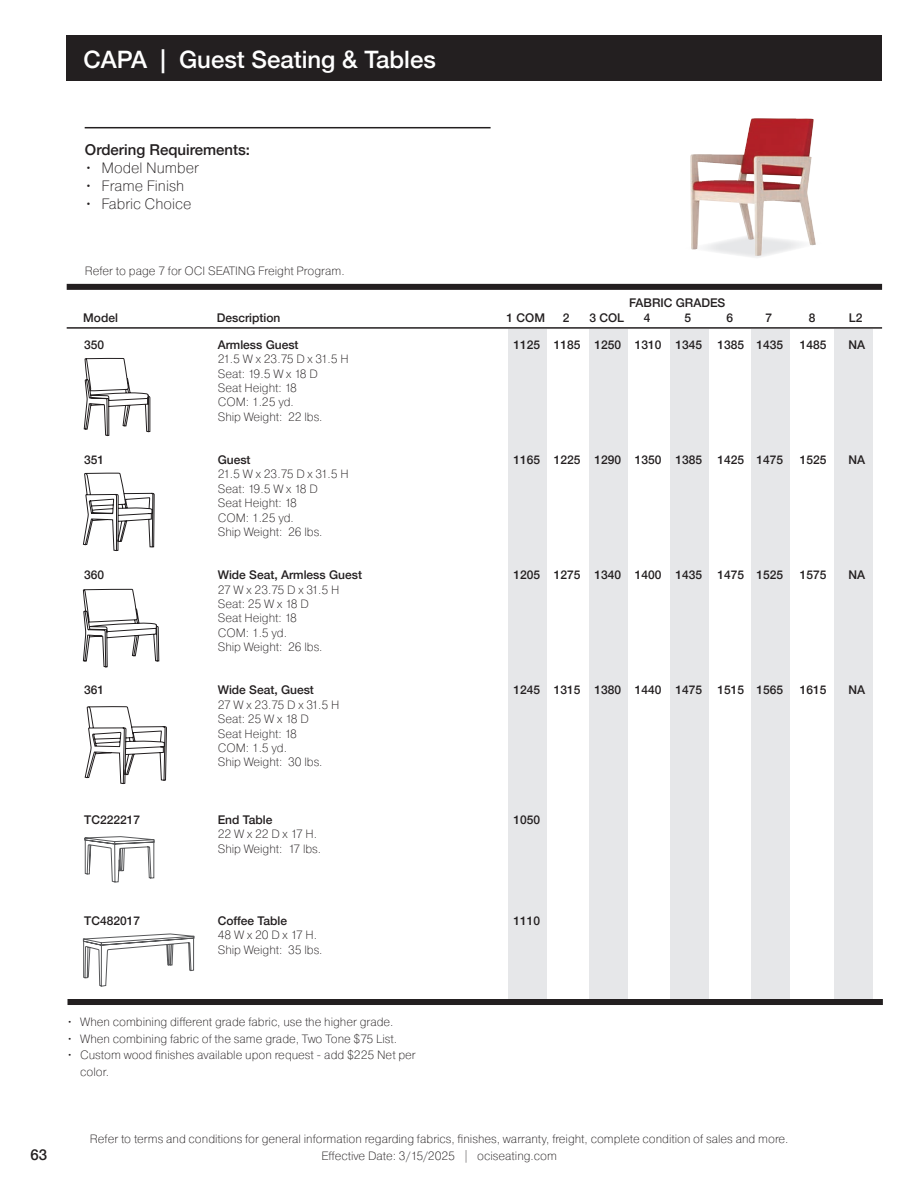
<style>
.page{position:relative;width:918px;height:1188px;background:#fff}
.page>*{position:absolute;margin:0;border:0;box-sizing:border-box;transform-origin:0 0}
.t1{font:500 24px "Helvetica Neue";color:#fff}
.t2{font:200 15px "Pragmatica";color:#231f20}
.t3{font:500 15px "Helvetica Neue";color:#231f20}
.t4{font:200 12px/14.4px "Pragmatica";color:#231f20}
.t5{font:500 12px "Helvetica Neue";color:#231f20}
</style>
<div class="page">
<div style="left:834px;top:329px;width:39px;height:671px;background:#e6e7e9"></div>
<div style="left:508px;top:329px;width:39px;height:671px;background:#e6e7e9"></div>
<div style="left:589px;top:329px;width:39px;height:671px;background:#e6e7e9"></div>
<div style="left:670px;top:329px;width:39px;height:671px;background:#e6e7e9"></div>
<div style="left:751px;top:329px;width:39px;height:671px;background:#e6e7e9"></div>
<div style="left:67px;top:35px;width:815px;height:46px;background:#231f20"></div>
<div style="left:68px;top:999px;width:815px;height:6px;background:#231f20"></div>
<hr style="left:67px;top:327px;width:815px;height:2px;background:#231f20">
<hr style="left:85px;top:127px;width:406px;height:1px;background:#231f20">
<div style="left:67px;top:284px;width:815px;height:6px;background:#231f20"></div>
<img style="left:747px;top:256px;width:16px;height:2px">
<img style="left:690px;top:118px;width:126px;height:138px">
<svg style="left:84px;top:357px;width:66px;height:79px"></svg>
<svg style="left:83px;top:473px;width:72px;height:78px"></svg>
<svg style="left:83px;top:588px;width:76px;height:79px"></svg>
<svg style="left:85px;top:706px;width:82px;height:78px"></svg>
<svg style="left:84px;top:836px;width:71px;height:46px"></svg>
<svg style="left:83px;top:933px;width:111px;height:54px"></svg>
<h1 class="t1" style="left:83px;top:40px;width:354px">CAPA | Guest Seating &amp; Tables</h1>
<p class="t3" style="left:85px;top:138px;width:167px">Ordering Requirements:</p>
<p class="t2" style="left:85px;top:159px;width:116px">• Model Number</p>
<p class="t2" style="left:85px;top:177px;width:101px">• Frame Finish</p>
<p class="t2" style="left:85px;top:195px;width:108px">• Fabric Choice</p>
<p class="t4" style="left:85px;top:263px;width:261px">Refer to page 7 for OCI SEATING Freight Program.</p>
<p class="t5" style="left:629px;top:293px;width:98px">FABRIC GRADES</p>
<p class="t5" style="left:83px;top:308px;width:36px">Model</p>
<p class="t5" style="left:217px;top:308px;width:65px">Description</p>
<p class="t5" style="left:507px;top:308px;width:40px">1 COM</p>
<p class="t5" style="left:563px;top:308px;width:8px">2</p>
<p class="t5" style="left:589px;top:308px;width:36px">3 COL</p>
<p class="t5" style="left:644px;top:308px;width:8px">4</p>
<p class="t5" style="left:684px;top:308px;width:8px">5</p>
<p class="t5" style="left:726px;top:308px;width:8px">6</p>
<p class="t5" style="left:765px;top:308px;width:8px">7</p>
<p class="t5" style="left:809px;top:308px;width:8px">8</p>
<p class="t5" style="left:849px;top:308px;width:15px">L2</p>
<p class="t5" style="left:84px;top:335px;width:22px">350</p>
<p class="t5" style="left:218px;top:335px;width:82px">Armless Guest</p>
<p class="t5" style="left:513px;top:335px;width:190px">1125 1185 1250 1310 1345</p>
<p class="t5" style="left:717px;top:335px;width:67px">1385 1435</p>
<p class="t5" style="left:800px;top:335px;width:28px">1485</p>
<p class="t5" style="left:848px;top:335px;width:18px">NA</p>
<p class="t4" style="left:218px;top:352px;width:132px">21.5 W x 23.75 D x 31.5 H<br>Seat: 19.5 W x 18 D<br>Seat Height: 18<br>COM: 1.25 yd.<br>Ship Weight: 22 lbs.</p>
<p class="t5" style="left:84px;top:450px;width:22px">351</p>
<p class="t5" style="left:218px;top:450px;width:34px">Guest</p>
<p class="t5" style="left:513px;top:450px;width:190px">1165 1225 1290 1350 1385</p>
<p class="t5" style="left:717px;top:450px;width:67px">1425 1475</p>
<p class="t5" style="left:800px;top:450px;width:28px">1525</p>
<p class="t5" style="left:848px;top:450px;width:18px">NA</p>
<p class="t4" style="left:218px;top:467px;width:132px">21.5 W x 23.75 D x 31.5 H<br>Seat: 19.5 W x 18 D<br>Seat Height: 18<br>COM: 1.25 yd.<br>Ship Weight: 26 lbs.</p>
<p class="t5" style="left:84px;top:565px;width:22px">360</p>
<p class="t5" style="left:218px;top:565px;width:146px">Wide Seat, Armless Guest</p>
<p class="t5" style="left:513px;top:565px;width:190px">1205 1275 1340 1400 1435</p>
<p class="t5" style="left:717px;top:565px;width:67px">1475 1525</p>
<p class="t5" style="left:800px;top:565px;width:28px">1575</p>
<p class="t5" style="left:848px;top:565px;width:18px">NA</p>
<p class="t4" style="left:218px;top:582px;width:123px">27 W x 23.75 D x 31.5 H<br>Seat: 25 W x 18 D<br>Seat Height: 18<br>COM: 1.5 yd.<br>Ship Weight: 26 lbs.</p>
<p class="t5" style="left:84px;top:680px;width:22px">361</p>
<p class="t5" style="left:218px;top:680px;width:98px">Wide Seat, Guest</p>
<p class="t5" style="left:513px;top:680px;width:190px">1245 1315 1380 1440 1475</p>
<p class="t5" style="left:717px;top:680px;width:67px">1515 1565</p>
<p class="t5" style="left:800px;top:680px;width:28px">1615</p>
<p class="t5" style="left:848px;top:680px;width:18px">NA</p>
<p class="t4" style="left:218px;top:697px;width:123px">27 W x 23.75 D x 31.5 H<br>Seat: 25 W x 18 D<br>Seat Height: 18<br>COM: 1.5 yd.<br>Ship Weight: 30 lbs.</p>
<p class="t5" style="left:84px;top:810px;width:57px">TC222217</p>
<p class="t5" style="left:218px;top:810px;width:56px">End Table</p>
<p class="t5" style="left:513px;top:810px;width:28px">1050</p>
<p class="t4" style="left:218px;top:827px;width:105px">22 W x 22 D x 17 H.<br>Ship Weight: 17 lbs.</p>
<p class="t5" style="left:84px;top:911px;width:57px">TC482017</p>
<p class="t5" style="left:218px;top:911px;width:71px">Coffee Table</p>
<p class="t5" style="left:513px;top:911px;width:28px">1110</p>
<p class="t4" style="left:218px;top:928px;width:106px">48 W x 20 D x 17 H.<br>Ship Weight: 35 lbs.</p>
<p class="t4" style="left:67px;top:1014px;width:328px">• When combining different grade fabric, use the higher grade.</p>
<p class="t4" style="left:67px;top:1031px;width:332px">• When combining fabric of the same grade, Two Tone $75 List.</p>
<p class="t4" style="left:80px;top:1046px;width:337px;line-height:16.5px;text-indent:-14px">• Custom wood finishes available upon request - add $225 Net per color.</p>
<p class="t3" style="left:30px;top:1143px;width:18px">63</p>
<p class="t4" style="left:90px;top:1131px;width:700px;line-height:16.5px;text-align:center">Refer to terms and conditions for general information regarding fabrics, finishes, warranty, freight, complete condition of sales and more.<br>Effective Date: 3/15/2025 | ociseating.com</p>
</div>
